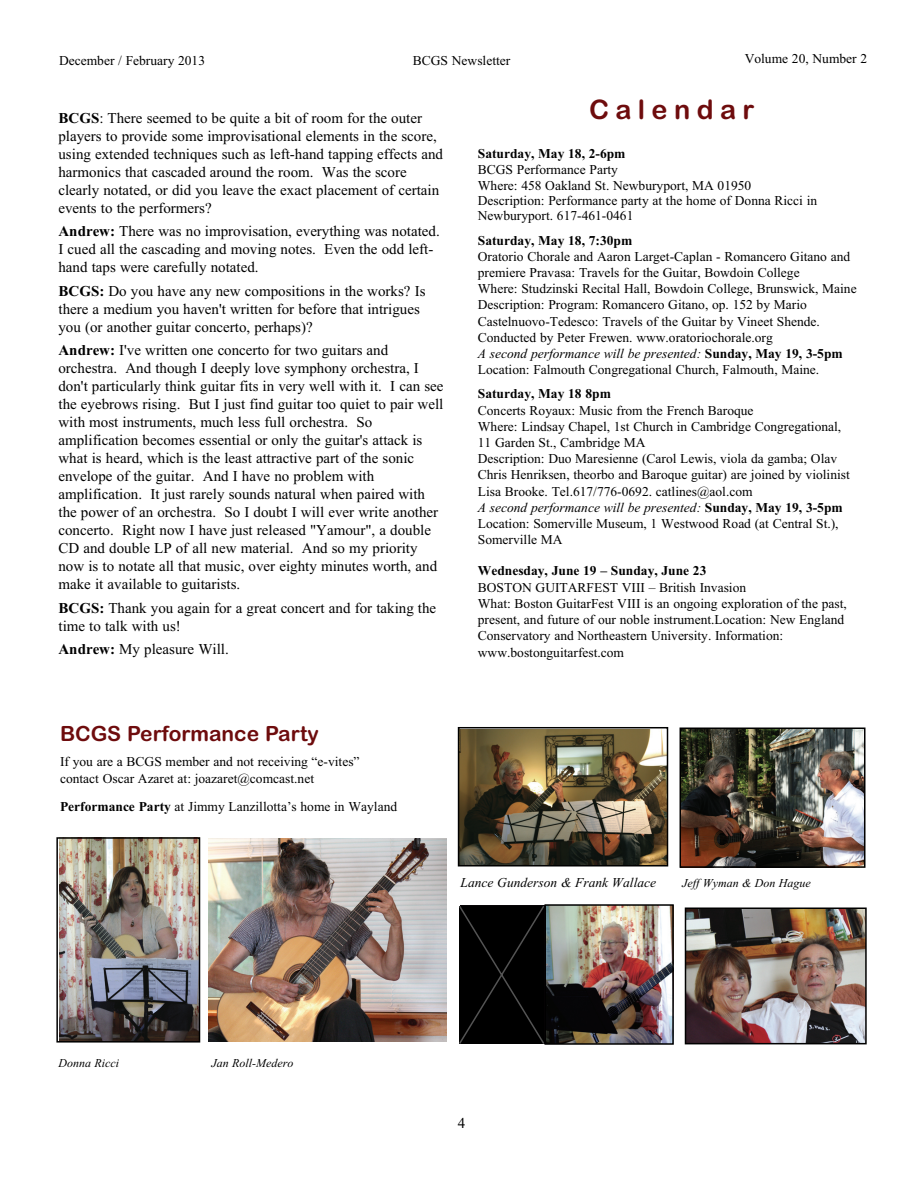
<style>
.page{position:relative;width:918px;height:1188px;background:#fff}
.page>*{position:absolute;margin:0;border:0;box-sizing:border-box;transform-origin:0 0}
.t1{font:27px "Arial Rounded MT Bold";letter-spacing:.24em;color:#6e0c0d}
.t2{font:21px "Arial Rounded MT Bold";color:#6e0c0d}
.t3{font:15px/18px "Times New Roman";color:#000}
.t4{font:13.5px/16.2px "Times New Roman";color:#000}
.t5{font:13.5px "Times New Roman PS Bold MT OTF";color:#000}
.t6{font:italic 13.5px "Times New Roman";color:#000}
.t7{font:12px "Times New Roman PS Italic MT OTF";color:#000}
.s1{font-weight:700}
.s2{font-style:italic}
.s3{font-family:"Times New Roman PS Bold MT OTF"}
</style>
<div class="page">
<img style="left:461px;top:730px;width:204px;height:134px">
<div style="left:458px;top:727px;width:210px;height:140px;border:2px solid #000"></div>
<img style="left:59px;top:840px;width:138px;height:200px">
<div style="left:56px;top:837px;width:144px;height:206px;border:2px solid #000"></div>
<img style="left:683px;top:731px;width:180px;height:134px">
<div style="left:680px;top:728px;width:186px;height:140px;border:2px solid #000"></div>
<img style="left:688px;top:911px;width:176px;height:130px">
<div style="left:685px;top:908px;width:182px;height:136px;border:2px solid #000"></div>
<img style="left:460px;top:905px;width:211px;height:137px">
<div style="left:544px;top:904px;width:130px;height:141px;border:2px solid #000"></div>
<img style="left:209px;top:838px;width:238px;height:204px">
<div style="left:460px;top:906px;width:84px;height:138px;background:#000"></div>
<p class="t4" style="left:59px;top:52px;width:148px">December / February 2013</p>
<p class="t4" style="left:413px;top:52px;width:99px">BCGS Newsletter</p>
<p class="t4" style="left:745px;top:50px;width:124px">Volume 20, Number 2</p>
<p class="t3" style="left:58px;top:109px;width:386px"><span class="s1">BCGS</span>: There seemed to be quite a bit of room for the outer players to provide some improvisational elements in the score, using extended techniques such as left-hand tapping effects and harmonics that cascaded around the room. Was the score clearly notated, or did you leave the exact placement of certain events to the performers?</p>
<p class="t3" style="left:58px;top:222px;width:383px"><span class="s1">Andrew:</span> There was no improvisation, everything was notated.<br>I cued all the cascading and moving notes. Even the odd left&shy;hand taps were carefully notated.</p>
<p class="t3" style="left:58px;top:281px;width:369px"><span class="s1">BCGS:</span> Do you have any new compositions in the works? Is there a medium you haven't written for before that intrigues you (or another guitar concerto, perhaps)?</p>
<p class="t3" style="left:58px;top:341px;width:387px"><span class="s1">Andrew:</span> I've written one concerto for two guitars and orchestra. And though I deeply love symphony orchestra, I don't particularly think guitar fits in very well with it. I can see the eyebrows rising. But I just find guitar too quiet to pair well with most instruments, much less full orchestra. So amplification becomes essential or only the guitar's attack is what is heard, which is the least attractive part of the sonic envelope of the guitar. And I have no problem with amplification. It just rarely sounds natural when paired with the power of an orchestra. So I doubt I will ever write another concerto. Right now I have just released "Yamour", a double CD and double LP of all new material. And so my priority now is to notate all that music, over eighty minutes worth, and make it available to guitarists.</p>
<p class="t3" style="left:58px;top:598px;width:379px"><span class="s1">BCGS:</span> Thank you again for a great concert and for taking the time to talk with us!</p>
<p class="t3" style="left:58px;top:640px;width:172px"><span class="s1">Andrew:</span> My pleasure Will.</p>
<h1 class="t1" style="left:589px;top:93px;width:167px">Calendar</h1>
<p class="t5" style="left:478px;top:144px;width:149px">Saturday, May 18, 2-6pm</p>
<p class="t4" style="left:478px;top:162px;width:341px;line-height:15.5px">BCGS Performance Party<br>Where: 458 Oakland St. Newburyport, MA 01950<br>Description: Performance party at the home of Donna Ricci in Newburyport. 617-461-0461</p>
<p class="t5" style="left:478px;top:231px;width:156px">Saturday, May 18, 7:30pm</p>
<p class="t4" style="left:478px;top:248px;width:380px">Oratorio Chorale and Aaron Larget-Caplan - Romancero Gitano and premiere Pravasa: Travels for the Guitar, Bowdoin College<br>Where: Studzinski Recital Hall, Bowdoin College, Brunswick, Maine Description: Program: Romancero Gitano, op. 152 by Mario Castelnuovo-Tedesco: Travels of the Guitar by Vineet Shende.<br>Conducted by Peter Frewen. www.oratoriochorale.org<br><span class="s2">A second performance will be presented:</span> <span class="s3">Sunday, May 19, 3-5pm </span>Location: Falmouth Congregational Church, Falmouth, Maine.</p>
<p class="t5" style="left:478px;top:385px;width:135px">Saturday, May 18 8pm</p>
<p class="t4" style="left:478px;top:402px;width:373px">Concerts Royaux: Music from the French Baroque<br>Where: Lindsay Chapel, 1st Church in Cambridge Congregational, 11 Garden St., Cambridge MA<br>Description: Duo Maresienne (Carol Lewis, viola da gamba; Olav Chris Henriksen, theorbo and Baroque guitar) are joined by violinist Lisa Brooke. Tel.617/776-0692. catlines@aol.com<br><span class="s2">A second performance will be presented:</span> <span class="s3">Sunday, May 19, 3-5pm </span>Location: Somerville Museum, 1 Westwood Road (at Central St.), Somerville MA</p>
<p class="t5" style="left:478px;top:562px;width:230px">Wednesday, June 19 – Sunday, June 23</p>
<p class="t4" style="left:478px;top:579px;width:370px">BOSTON GUITARFEST VIII – British Invasion<br>What: Boston GuitarFest VIII is an ongoing exploration of the past, present, and future of our noble instrument.Location: New England Conservatory and Northeastern University. Information: www.bostonguitarfest.com</p>
<h2 class="t2" style="left:60px;top:721px;width:260px">BCGS Performance Party</h2>
<p class="t4" style="left:60px;top:753px;width:301px">If you are a BCGS member and not receiving “e-vites” contact Oscar Azaret at: joazaret@comcast.net</p>
<p class="t4" style="left:60px;top:798px;width:339px"><span class="s3">Performance Party</span> at Jimmy Lanzillotta’s home in Wayland</p>
<p class="t6" style="left:461px;top:873px;width:197px">Lance Gunderson &amp; Frank Wallace</p>
<p class="t7" style="left:682px;top:875px;width:130px">Jeff Wyman &amp; Don Hague</p>
<p class="t7" style="left:58px;top:1054px;width:62px">Donna Ricci</p>
<p class="t7" style="left:212px;top:1055px;width:83px">Jan Roll-Medero</p>
<p class="t3" style="left:458px;top:1114px;width:9px">4</p>
</div>
